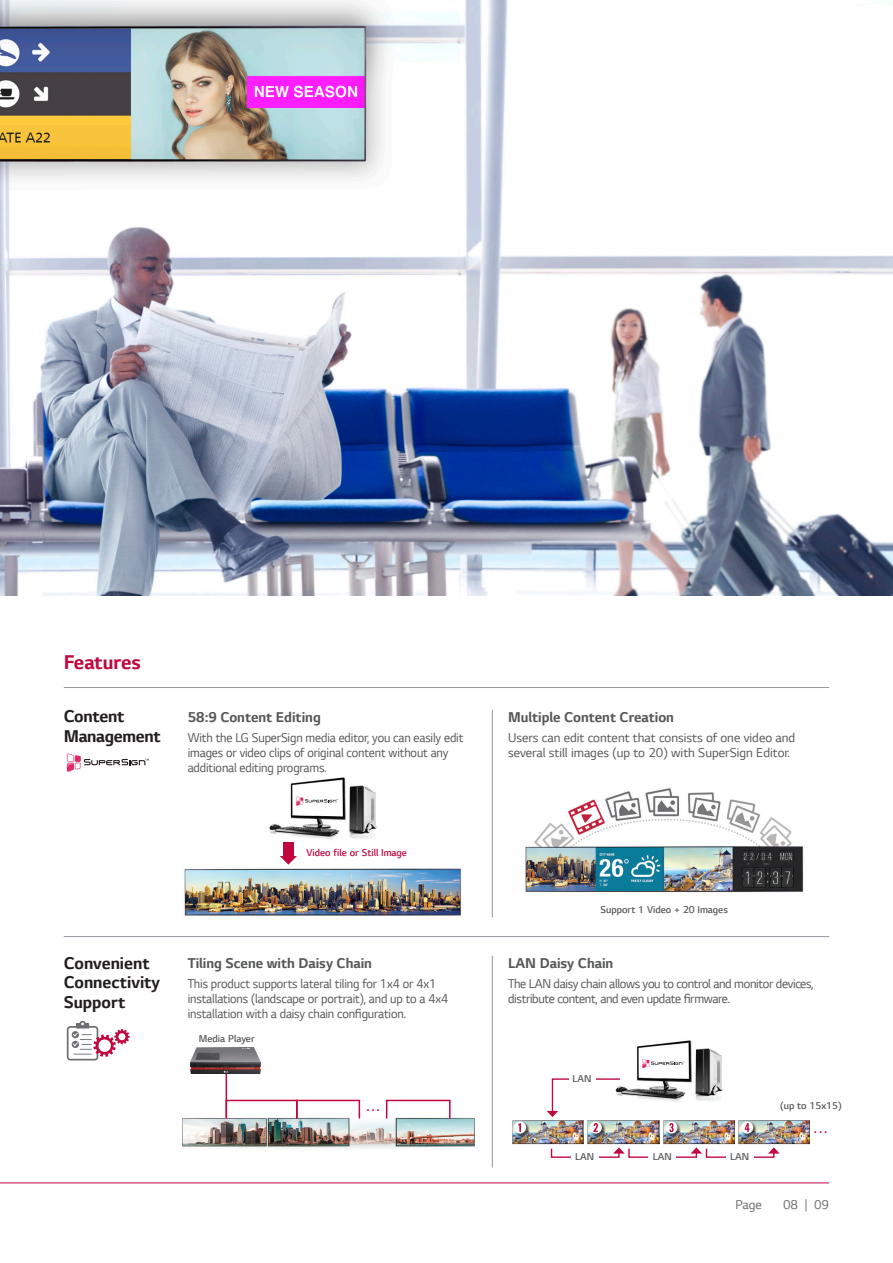
<style>
.page{position:relative;width:893px;height:1263px;background:#fff}
.page>*{position:absolute;margin:0;border:0;box-sizing:border-box;transform-origin:0 0}
.t1{font:700 21px "LG Smart";color:#c0073e}
.t2{font:700 18px "LG Smart";color:#231f20}
.t3{font:18px "LG Smart";color:#c0073e}
.t4{font:700 15px "LG Smart";color:#57585a}
.t5{font:13.5px/15px "LG Smart";letter-spacing:-.01em;color:#57585a;scale:.95 1}
.t6{font:13.5px/15px "LG Smart";letter-spacing:-.01em;color:#57585a;scale:.96 1}
.t7{font:13.5px/15px "LG Smart";letter-spacing:-.01em;color:#57585a}
.t8{font:13.5px "LG Smart";color:#6c6d70}
.정규{font:300 10.5px "LG Smart";color:#57585a}
.정규-2{font:300 10.5px "LG Smart";color:#c0073e}
</style>
<div class="page">
<hr style="left:0;top:1183px;width:829px;height:1px;background:#c0073e">
<img style="left:0;top:0;width:893px;height:595px">
<img style="left:269px;top:777px;width:109px;height:63px">
<svg style="left:296px;top:796px;width:42px;height:10px"></svg>
<hr style="left:64px;top:936px;width:765px;height:1px;background:#90979d">
<svg style="left:67px;top:1020px;width:63px;height:40px"></svg>
<hr style="left:64px;top:687px;width:765px;height:1px;background:#90979d">
<svg style="left:66px;top:753px;width:83px;height:19px"></svg>
<hr style="left:492px;top:710px;width:1px;height:207px;background:#90979d">
<img style="left:184px;top:868px;width:277px;height:48px">
<svg style="left:280px;top:856px;width:17px;height:9px"></svg>
<div style="left:283px;top:842px;width:11px;height:16px;background:#c0073e"></div>
<hr style="left:492px;top:956px;width:1px;height:211px;background:#90979d">
<img style="left:182px;top:1110px;width:293px;height:39px">
<img style="left:621px;top:1040px;width:103px;height:62px">
<svg style="left:642px;top:1059px;width:42px;height:9px"></svg>
<hr style="left:226px;top:1056px;width:1px;height:61px;background:#c0073e">
<img style="left:190px;top:1047px;width:71px;height:27px">
<div style="left:226px;top:1100px;width:72px;height:19px;border:2px solid #c0073e"></div>
<div style="left:296px;top:1100px;width:64px;height:19px;border:2px solid #c0073e"></div>
<div style="left:386px;top:1100px;width:65px;height:19px;border:2px solid #c0073e"></div>
<svg style="left:550px;top:1147px;width:230px;height:11px"></svg>
<div style="left:726px;top:1152px;width:28px;height:10px;background:#fff"></div>
<img style="left:512px;top:1120px;width:71px;height:25px">
<img style="left:587px;top:1120px;width:72px;height:25px">
<img style="left:663px;top:1120px;width:72px;height:25px">
<img style="left:738px;top:1120px;width:72px;height:25px">
<div style="left:514px;top:1121px;width:16px;height:17px;background:#231f20;opacity:.75"></div>
<div style="left:514px;top:1121px;width:12px;height:12px;background:#fff;border-radius:50%"></div>
<svg style="left:518px;top:1123px;width:3px;height:9px"></svg>
<div style="left:590px;top:1121px;width:16px;height:17px;background:#231f20;opacity:.75"></div>
<div style="left:590px;top:1121px;width:12px;height:12px;background:#fff;border-radius:50%"></div>
<svg style="left:593px;top:1123px;width:5px;height:9px"></svg>
<div style="left:665px;top:1121px;width:17px;height:17px;background:#231f20;opacity:.75"></div>
<svg style="left:665px;top:1121px;width:12px;height:12px"></svg>
<svg style="left:669px;top:1123px;width:5px;height:9px"></svg>
<div style="left:741px;top:1121px;width:16px;height:17px;background:#231f20;opacity:.75"></div>
<svg style="left:741px;top:1121px;width:12px;height:12px"></svg>
<svg style="left:745px;top:1123px;width:4px;height:9px"></svg>
<svg style="left:547px;top:1078px;width:74px;height:39px"></svg>
<div style="left:569px;top:1074px;width:26px;height:10px;background:#fff"></div>
<img style="left:525px;top:788px;width:279px;height:105px">
<p class="t1" style="left:64px;top:648px;width:79px">Features</p>
<p class="t2" style="left:64px;top:704px;width:62px">Content</p>
<p class="t2" style="left:64px;top:723px;width:98px">Management</p>
<p class="t4" style="left:188px;top:707px;width:135px">58:9 Content Editing</p>
<p class="t5" style="left:188px;top:729px;width:292px">With the LG SuperSign media editor, you can easily edit images or video clips of original content without any additional editing programs.</p>
<p class="정규-2" style="left:306px;top:845px;width:102px">Video file or Still Image</p>
<p class="t2" style="left:64px;top:950px;width:87px">Convenient</p>
<p class="t2" style="left:64px;top:970px;width:98px">Connectivity</p>
<p class="t2" style="left:64px;top:989px;width:63px">Support</p>
<p class="t4" style="left:188px;top:953px;width:186px">Tiling Scene with Daisy Chain</p>
<p class="t5" style="left:188px;top:975px;width:276px">This product supports lateral tiling for 1x4 or 4x1 installations (landscape or portrait), and up to a 4x4 installation with a daisy chain configuration.</p>
<p class="정규" style="left:199px;top:1031px;width:57px">Media Player</p>
<p class="t3" style="left:366px;top:1093px;width:15px">...</p>
<p class="t4" style="left:508px;top:707px;width:167px">Multiple Content Creation</p>
<p class="t7" style="left:508px;top:729px;width:289px">Users can edit content that consists of one video and several still images (up to 20) with SuperSign Editor.</p>
<p class="정규" style="left:600px;top:902px;width:129px">Support 1 Video + 20 Images</p>
<p class="t4" style="left:508px;top:953px;width:107px">LAN Daisy Chain</p>
<p class="t6" style="left:508px;top:975px;width:320px">The LAN daisy chain allows you to control and monitor devices, distribute content, and even update firmware.</p>
<p class="정규" style="left:572px;top:1072px;width:21px">LAN</p>
<p class="정규" style="left:575px;top:1150px;width:21px">LAN</p>
<p class="정규" style="left:653px;top:1150px;width:21px">LAN</p>
<p class="정규" style="left:730px;top:1150px;width:21px">LAN</p>
<p class="정규" style="left:780px;top:1098px;width:63px">(up to 15x15)</p>
<p class="t3" style="left:814px;top:1115px;width:15px">...</p>
<p class="t8" style="left:735px;top:1195px;width:28px">Page</p>
<p class="t8" style="left:783px;top:1195px;width:48px">08 | 09</p>
</div>
